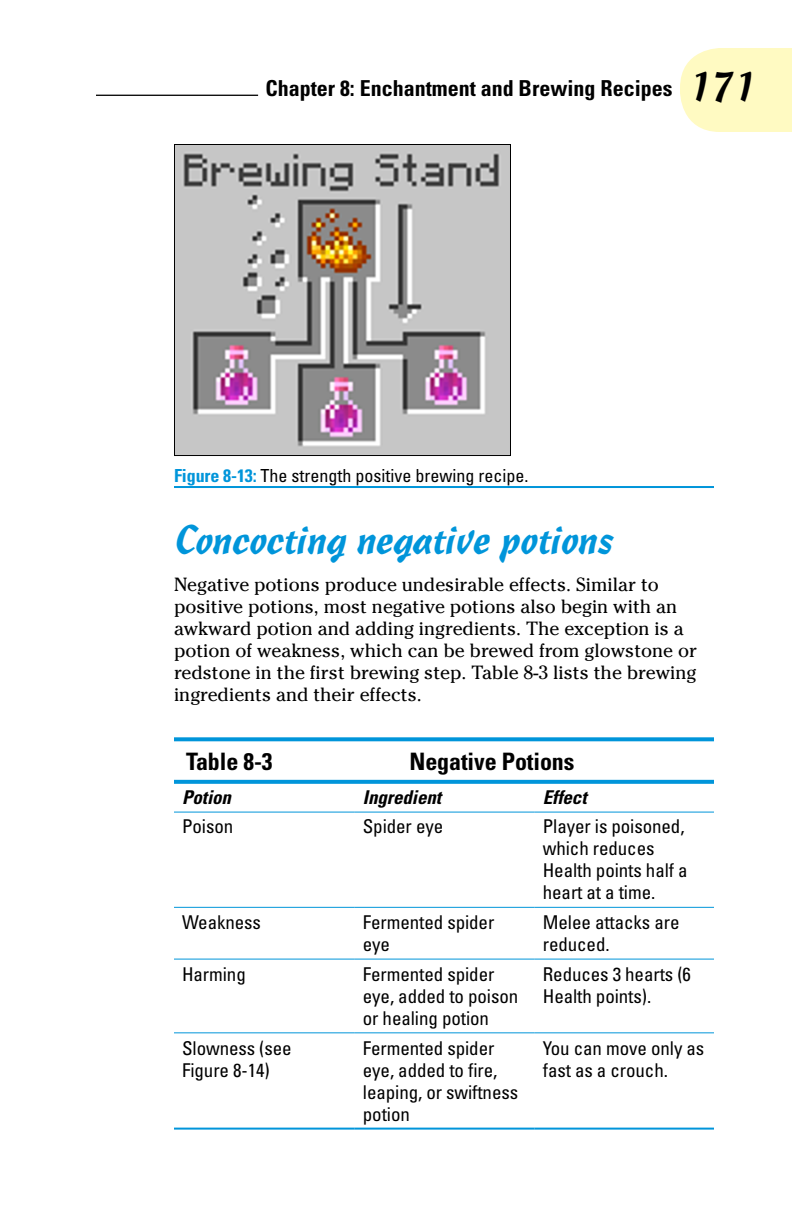
<style>
.page{position:relative;width:792px;height:1224px;background:#fff}
.page>*{position:absolute;margin:0;border:0;box-sizing:border-box;transform-origin:0 0}
.t1{font:40px "Cascade Script LT Std";letter-spacing:-.015em;color:#0095da}
.t2{font:700 condensed 24px "Univers LT Std";letter-spacing:-.005em;color:#000}
.t3{font:700 condensed 22px "Univers LT Std";color:#000}
.t4{font:condensed 19px/22px "Univers LT Std";letter-spacing:-.005em;color:#000}
.t5{font:19px/22px "Cheltenham Std";color:#000}
.t6{font:italic 700 condensed 19px "Univers LT Std";letter-spacing:-.005em;color:#000}
.t7{font:condensed 18px "Univers LT Std";color:#000}
.s1{font-family:"Cascade Script LT Std";font-weight:400;font-stretch:normal;font-size:40px}
.s2{font-weight:700;color:#0095da}
</style>
<div class="page">
<svg style="left:680px;top:48px;width:112px;height:84px;background:#fffac6"></svg>
<hr style="left:96px;top:95px;width:162px;height:1px;background:#000">
<hr style="left:174px;top:486px;width:540px;height:2px;background:#0095da">
<svg style="left:174px;top:737px;width:540px;height:4px;background:#149ddc"></svg>
<svg style="left:174px;top:780px;width:540px;height:4px;background:#0b99db"></svg>
<img style="left:176px;top:146px;width:333px;height:308px">
<div style="left:174px;top:144px;width:337px;height:312px;border:1px solid #000"></div>
<hr style="left:174px;top:812px;width:181px;height:1px;background:#0095da">
<hr style="left:355px;top:812px;width:180px;height:1px;background:#0095da">
<hr style="left:535px;top:812px;width:179px;height:1px;background:#0095da">
<hr style="left:174px;top:907px;width:181px;height:1px;background:#0095da">
<hr style="left:355px;top:907px;width:180px;height:1px;background:#0095da">
<hr style="left:535px;top:907px;width:179px;height:1px;background:#0095da">
<hr style="left:174px;top:959px;width:181px;height:1px;background:#0095da">
<hr style="left:355px;top:959px;width:180px;height:1px;background:#0095da">
<hr style="left:535px;top:959px;width:179px;height:1px;background:#0095da">
<hr style="left:174px;top:1032px;width:181px;height:1px;background:#0095da">
<hr style="left:174px;top:1128px;width:181px;height:2px;background:#0095da">
<hr style="left:355px;top:1032px;width:180px;height:1px;background:#0095da">
<hr style="left:355px;top:1128px;width:180px;height:2px;background:#0095da">
<hr style="left:535px;top:1032px;width:179px;height:1px;background:#0095da">
<hr style="left:535px;top:1128px;width:179px;height:2px;background:#0095da">
<p class="t3" style="left:266px;top:75px;width:490px">Chapter 8: Enchantment and Brewing Recipes <span class="s1">171</span></p>
<p class="t7" style="left:174px;top:464px;width:356px"><span class="s2">Figure 8-13:</span> The strength positive brewing recipe.</p>
<h1 class="t1" style="left:174px;top:516px;width:441px">Concocting negative potions</h1>
<p class="t5" style="left:174px;top:574px;width:525px">Negative potions produce undesirable effects. Similar to positive potions, most negative potions also begin with an awkward potion and adding ingredients. The exception is a potion of weakness, which can be brewed from glowstone or redstone in the first brewing step. Table 8-3 lists the brewing ingredients and their effects.</p>
<p class="t2" style="left:186px;top:747px;width:88px">Table 8-3</p>
<p class="t2" style="left:410px;top:747px;width:166px">Negative Potions</p>
<p class="t6" style="left:182px;top:786px;width:51px">Potion</p>
<p class="t6" style="left:363px;top:786px;width:80px">Ingredient</p>
<p class="t6" style="left:543px;top:786px;width:45px">Effect</p>
<p class="t4" style="left:182px;top:815px;width:53px">Poison</p>
<p class="t4" style="left:363px;top:815px;width:82px">Spider eye</p>
<p class="t4" style="left:543px;top:815px;width:146px">Player is poisoned, which reduces<br>Health points half a heart at a time.</p>
<p class="t4" style="left:182px;top:911px;width:80px">Weakness</p>
<p class="t4" style="left:363px;top:911px;width:133px">Fermented spider eye</p>
<p class="t4" style="left:543px;top:911px;width:138px">Melee attacks are reduced.</p>
<p class="t4" style="left:182px;top:963px;width:65px">Harming</p>
<p class="t4" style="left:363px;top:963px;width:157px">Fermented spider eye, added to poison or healing potion</p>
<p class="t4" style="left:543px;top:963px;width:150px">Reduces 3 hearts (6<br>Health points).</p>
<p class="t4" style="left:182px;top:1037px;width:111px">Slowness (see<br>Figure 8-14)</p>
<p class="t4" style="left:363px;top:1037px;width:157px">Fermented spider eye, added to fire, leaping, or swiftness potion</p>
<p class="t4" style="left:543px;top:1037px;width:163px">You can move only as fast as a crouch.</p>
</div>
